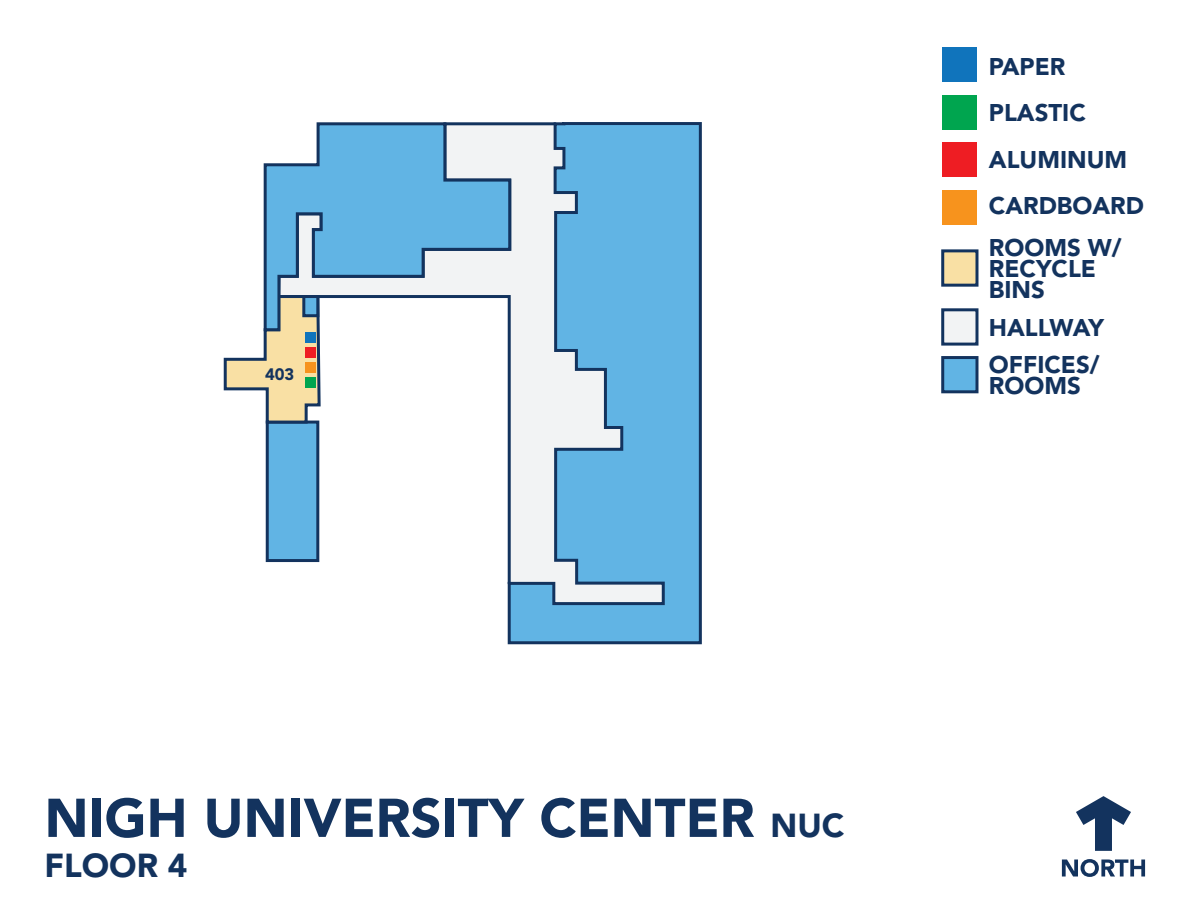
<style>
.page{position:relative;width:1188px;height:918px;background:#fff}
.page>*{position:absolute;margin:0;border:0;box-sizing:border-box;transform-origin:0 0}
.t1{font:900 54px "Avenir LT Std";color:#13335e}
.t2{font:900 33px "Avenir LT Std";color:#13335e}
.t3{font:900 24px/46.5px "Avenir LT Std";color:#13335e}
.t4{font:900 16.5px "Avenir LT Std";color:#13335e}
.s1{font-size:33px}
</style>
<div class="page">
<div style="left:943px;top:47px;width:34px;height:35px;background:#1074bc"></div>
<div style="left:943px;top:95px;width:34px;height:34px;background:#00a54f"></div>
<div style="left:943px;top:143px;width:34px;height:34px;background:#ee1d23"></div>
<div style="left:943px;top:190px;width:34px;height:35px;background:#f7931d"></div>
<div style="left:941px;top:308px;width:37px;height:38px;background:#f2f3f4;border:3px solid #13335e"></div>
<div style="left:941px;top:249px;width:37px;height:38px;background:#f9e0a4;border:3px solid #13335e"></div>
<div style="left:941px;top:356px;width:37px;height:37px;background:#61b4e4;border:3px solid #13335e"></div>
<svg style="left:1062px;top:859px;width:83px;height:18px"></svg>
<svg style="left:1076px;top:796px;width:55px;height:55px"></svg>
<div style="left:266px;top:421px;width:53px;height:141px;background:#61b4e4;border:3px solid #13335e"></div>
<svg style="left:223px;top:333px;width:98px;height:92px"></svg>
<svg style="left:507px;top:122px;width:195px;height:523px"></svg>
<svg style="left:263px;top:122px;width:250px;height:211px"></svg>
<div style="left:305px;top:332px;width:10px;height:11px;background:#1074bc"></div>
<div style="left:305px;top:377px;width:10px;height:11px;background:#00a54f"></div>
<div style="left:305px;top:347px;width:10px;height:11px;background:#ee1d23"></div>
<div style="left:305px;top:362px;width:10px;height:11px;background:#f7931d"></div>
<p class="t4" style="left:265px;top:364px;width:31px">403</p>
<p class="t3" style="left:989px;top:43px;width:157px">PAPER<br>PLASTIC<br>ALUMINUM<br>CARDBOARD</p>
<p class="t3" style="left:989px;top:237px;width:134px;line-height:21px">ROOMS W/<br>RECYCLE<br>BINS</p>
<p class="t3" style="left:989px;top:309px;width:116px;line-height:37.5px">HALLWAY<br>OFFICES/</p>
<p class="t3" style="left:989px;top:363px;width:93px">ROOMS</p>
<h1 class="t1" style="left:45px;top:785px;width:801px">NIGH UNIVERSITY CENTER <span class="s1">NUC</span></h1>
<h2 class="t2" style="left:45px;top:845px;width:144px">FLOOR 4</h2>
</div>
